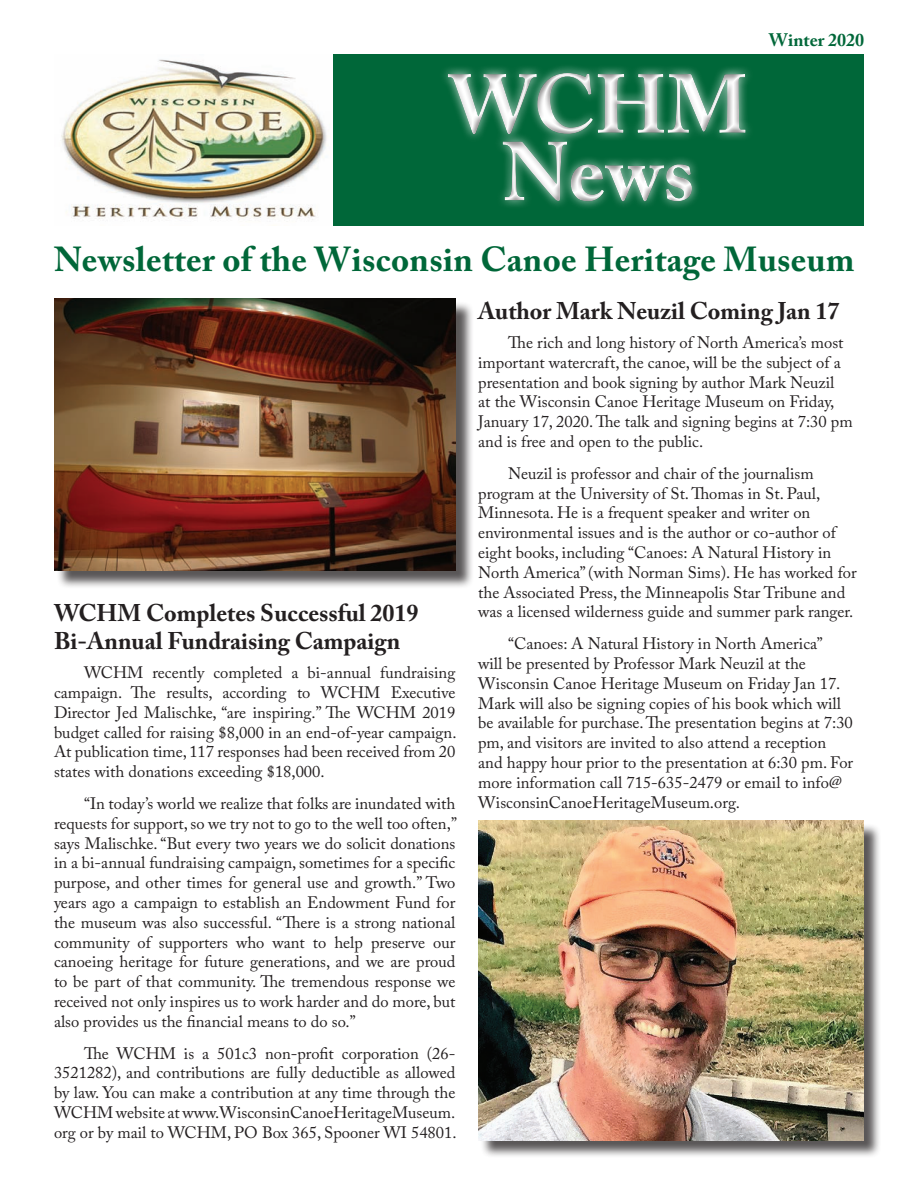
<style>
.page{position:relative;width:918px;height:1188px;background:#fff}
.page>*{position:absolute;margin:0;border:0;box-sizing:border-box;transform-origin:0 0}
.t1{font:700 82.5px/67.5px "Adobe Caslon Pro";color:#fff;text-align:center}
.t2{font:700 34.5px "Adobe Caslon Pro";letter-spacing:.01em;color:#006739}
.t3{font:700 24px/28.8px "Adobe Caslon Pro";color:#231f20}
.t4{font:700 18px "Adobe Caslon Pro";color:#006739}
.t5{font:16.5px/19.8px "Adobe Caslon Pro";color:#231f20}
</style>
<div class="page">
<div style="left:56px;top:301px;width:418px;height:289px;background:#231f20;opacity:.75"></div>
<img style="left:54px;top:298px;width:401px;height:273px">
<div style="left:54px;top:54px;width:809px;height:171px;background:#006739"></div>
<img style="left:54px;top:54px;width:279px;height:171px">
<div style="left:441px;top:65px;width:312px;height:145px;background:#231f20;opacity:.5"></div>
<div style="left:480px;top:823px;width:402px;height:336px;background:#231f20;opacity:.75"></div>
<img style="left:478px;top:821px;width:385px;height:319px">
<h1 class="t1" style="left:449px;top:70px;width:301px">WCHM<br>News</h1>
<p class="t4" style="left:769px;top:29px;width:97px">Winter 2020</p>
<h2 class="t2" style="left:54px;top:239px;width:802px">Newsletter of the Wisconsin Canoe Heritage Museum</h2>
<h3 class="t3" style="left:478px;top:296px;width:363px">Author Mark Neuzil Coming Jan 17</h3>
<p class="t5" style="left:478px;top:332px;width:376px;text-indent:30px">The rich and long history of North America’s most important watercraft, the canoe, will be the subject of a presentation and book signing by author Mark Neuzil<br>at the Wisconsin Canoe Heritage Museum on Friday, January 17, 2020. The talk and signing begins at 7:30 pm and is free and open to the public.</p>
<p class="t5" style="left:478px;top:463px;width:380px;text-indent:30px">Neuzil is professor and chair of the journalism program at the University of St. Thomas in St. Paul, Minnesota. He is a frequent speaker and writer on environmental issues and is the author or co-author of eight books, including “Canoes: A Natural History in North America” (with Norman Sims). He has worked for the Associated Press, the Minneapolis Star Tribune and was a licensed wilderness guide and summer park ranger.</p>
<p class="t5" style="left:478px;top:634px;width:377px;text-indent:30px">“Canoes: A Natural History in North America”<br>will be presented by Professor Mark Neuzil at the Wisconsin Canoe Heritage Museum on Friday Jan 17.<br>Mark will also be signing copies of his book which will be available for purchase. The presentation begins at 7:30 pm, and visitors are invited to also attend a reception and happy hour prior to the presentation at 6:30 pm. For more information call 715-635-2479 or email to info@ WisconsinCanoeHeritageMuseum.org.</p>
<h3 class="t3" style="left:54px;top:598px;width:366px">WCHM Completes Successful 2019<br>Bi-Annual Fundraising Campaign</h3>
<p class="t5" style="left:54px;top:663px;width:404px;text-align:justify;text-indent:30px">WCHM recently completed a bi-annual fundraising campaign. The results, according to WCHM Executive Director Jed Malischke, “are inspiring.” The WCHM 2019 budget called for raising $8,000 in an end-of-year campaign.<br>At publication time, 117 responses had been received from 20 states with donations exceeding $18,000.</p>
<p class="t5" style="left:54px;top:793px;width:404px;text-align:justify;text-indent:30px">“In today’s world we realize that folks are inundated with requests for support, so we try not to go to the well too often,” says Malischke. “But every two years we do solicit donations in a bi-annual fundraising campaign, sometimes for a specific purpose, and other times for general use and growth.” Two years ago a campaign to establish an Endowment Fund for the museum was also successful. “There is a strong national community of supporters who want to help preserve our canoeing heritage for future generations, and we are proud to be part of that community. The tremendous response we received not only inspires us to work harder and do more, but also provides us the financial means to do so.”</p>
<p class="t5" style="left:54px;top:1043px;width:404px;text-align:justify;text-indent:30px">The WCHM is a 501c3 non-profit corporation (26- 3521282), and contributions are fully deductible as allowed by law. You can make a contribution at any time through the WCHM website at www.WisconsinCanoeHeritageMuseum. org or by mail to WCHM, PO Box 365, Spooner WI 54801.</p>
</div>
